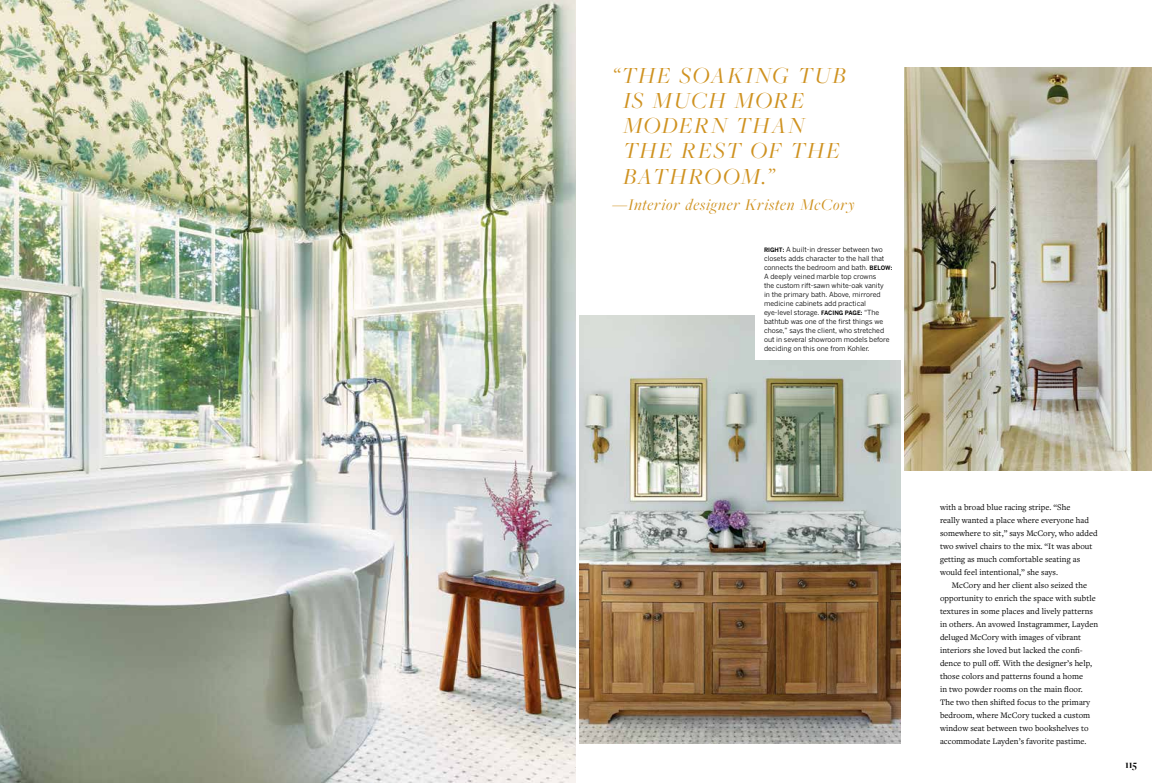
<style>
.page{position:relative;width:1152px;height:783px;background:#fff}
.page>*{position:absolute;margin:0;border:0;box-sizing:border-box;transform-origin:0 0}
.t1{font:italic 24px/25.3px "Freight Big Pro";letter-spacing:.06em;color:#cf9220}
.t2{font:italic 17px "Freight Big Pro";letter-spacing:.05em;color:#cf9220}
.t3{font:700 11px "Freight Big Pro";color:#000}
.t4{font:8.7px/13px "Freight Text Pro";letter-spacing:.005em;color:#000}
.t5{font:7px/9px "Benton Gothic";color:#000}
.s1{font-weight:700;font-size:6px}
</style>
<div class="page">
<img style="left:580px;top:315px;width:321px;height:429px">
<img style="left:904px;top:68px;width:248px;height:402px">
<img style="left:0;top:0;width:576px;height:783px">
<div style="left:755px;top:237px;width:147px;height:123px;background:#fff"></div>
<h1 class="t1" style="left:623px;top:62px;width:225px;text-indent:-11px">“THE SOAKING TUB<br>IS MUCH MORE<br>MODERN THAN<br>THE REST OF THE<br>BATHROOM.”</h1>
<h2 class="t2" style="left:612px;top:194px;width:244px">—Interior designer Kristen McCory</h2>
<p class="t5" style="left:764px;top:245px;width:130px"><span class="s1">RIGHT:</span> A built-in dresser between two closets adds character to the hall that connects the bedroom and bath. <span class="s1">BELOW:<br></span>A deeply veined marble top crowns<br>the custom rift-sawn white-oak vanity<br>in the primary bath. Above, mirrored medicine cabinets add practical eye-level storage. <span class="s1">FACING PAGE:</span> “The bathtub was one of the first things we chose,” says the client, who stretched out in several showroom models before deciding on this one from Kohler.</p>
<p class="t4" style="left:940px;top:500px;width:159px">with a broad blue racing stripe. “She<br>really wanted a place where everyone had somewhere to sit,” says McCory, who added two swivel chairs to the mix. “It was about getting as much comfortable seating as would feel intentional,” she says.</p>
<p class="t4" style="left:940px;top:578px;width:160px;text-indent:12px">McCory and her client also seized the opportunity to enrich the space with subtle textures in some places and lively patterns in others. An avowed Instagrammer, Layden deluged McCory with images of vibrant interiors she loved but lacked the confi&shy;dence to pull off. With the designer’s help, those colors and patterns found a home<br>in two powder rooms on the main floor.<br>The two then shifted focus to the primary bedroom, where McCory tucked a custom window seat between two bookshelves to accommodate Layden’s favorite pastime.</p>
<p class="t3" style="left:1125px;top:757px;width:13px">115</p>
</div>
